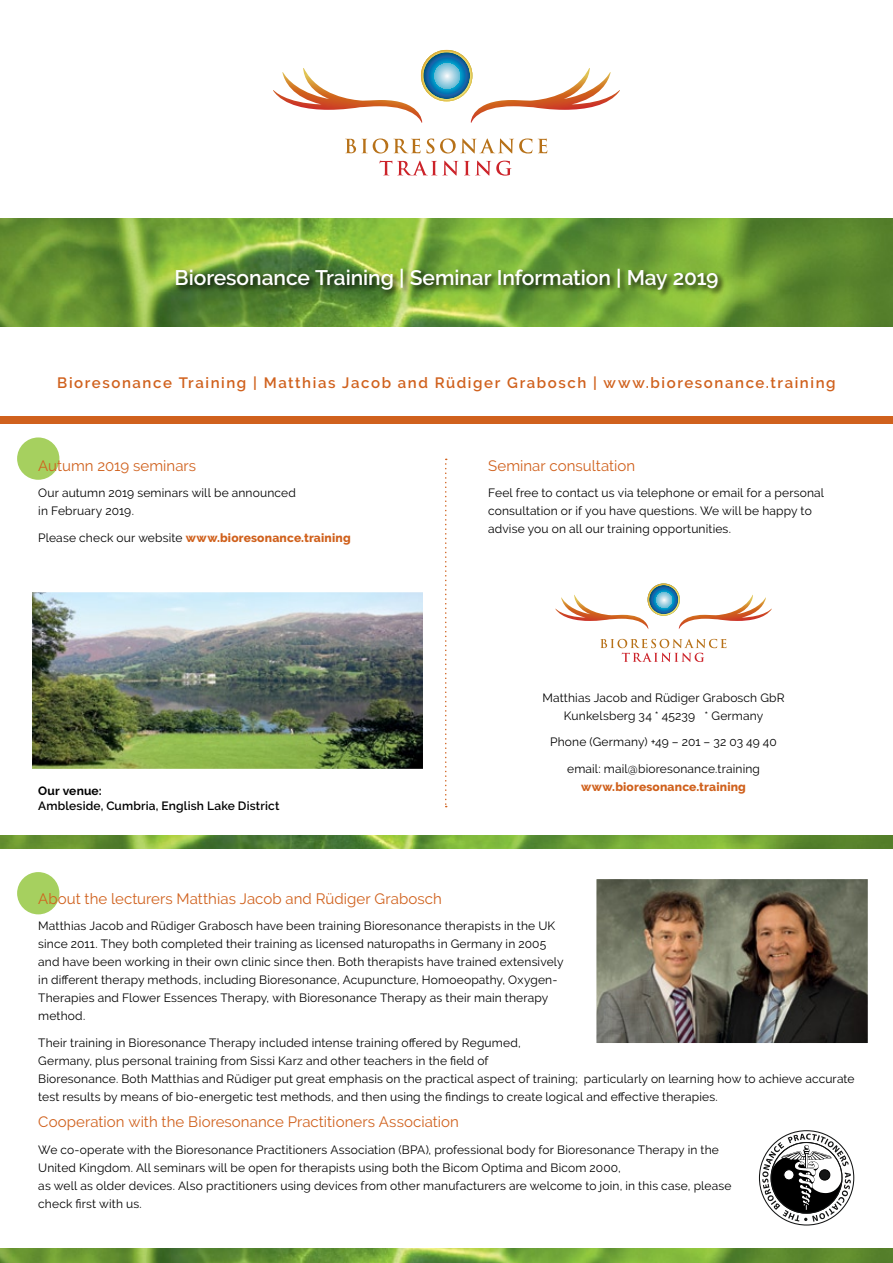
<style>
.page{position:relative;width:893px;height:1263px;background:#fff}
.page>*{position:absolute;margin:0;border:0;box-sizing:border-box;transform-origin:0 0}
.t1{font:600 21px "Raleway";letter-spacing:-.005em;color:#fff}
.t2{font:15px "Raleway";letter-spacing:.005em;color:#d0611d}
.t3{font:600 15px "Raleway";letter-spacing:.105em;color:#d0611d}
.t4{font:12px/18px "Raleway";letter-spacing:.015em;color:#000}
.t5{font:800 12px "Raleway";letter-spacing:.015em;color:#d0611d}
.t6{font:600 12px "Raleway";letter-spacing:.015em;color:#000}
.t7{font:700 12px "Raleway";letter-spacing:.015em;color:#000}
.s1{font-weight:400;color:#000}
</style>
<div class="page">
<svg style="left:345px;top:139px;width:11px;height:14px"></svg>
<svg style="left:362px;top:138px;width:58px;height:15px"></svg>
<svg style="left:426px;top:138px;width:8px;height:15px"></svg>
<svg style="left:440px;top:138px;width:92px;height:15px"></svg>
<svg style="left:538px;top:139px;width:9px;height:14px"></svg>
<svg style="left:379px;top:161px;width:79px;height:15px"></svg>
<svg style="left:464px;top:161px;width:47px;height:15px"></svg>
<svg style="left:273px;top:50px;width:347px;height:73px"></svg>
<img style="left:0;top:218px;width:893px;height:108px">
<div style="left:0;top:416px;width:893px;height:7px;background:#d0611d"></div>
<div style="left:173px;top:266px;width:553px;height:32px;background:#000;opacity:.75"></div>
<img style="left:0;top:836px;width:893px;height:12px">
<div style="left:17px;top:437px;width:42px;height:43px;background:#a6d05f;border-radius:50%"></div>
<svg style="left:445px;top:459px;width:2px;height:348px"></svg>
<svg style="left:600px;top:639px;width:126px;height:23px"></svg>
<svg style="left:555px;top:583px;width:217px;height:46px"></svg>
<div style="left:17px;top:872px;width:42px;height:42px;background:#a6d05f;border-radius:50%"></div>
<img style="left:0;top:1248px;width:893px;height:15px">
<img style="left:597px;top:880px;width:270px;height:162px">
<div style="left:594px;top:877px;width:276px;height:168px;border:2px solid #fff"></div>
<svg style="left:759px;top:1130px;width:95px;height:95px"></svg>
<img style="left:33px;top:593px;width:389px;height:175px">
<div style="left:30px;top:590px;width:395px;height:181px;border:2px solid #fff"></div>
<h1 class="t1" style="left:174px;top:265px;width:545px">Bioresonance Training | Seminar Information | May 2019</h1>
<p class="t3" style="left:57px;top:374px;width:780px">Bioresonance Training | Matthias Jacob and Rüdiger Grabosch | www.bioresonance.training</p>
<p class="t2" style="left:38px;top:457px;width:159px">Autumn 2019 seminars</p>
<p class="t4" style="left:38px;top:484px;width:259px">Our autumn 2019 seminars will be announced in February 2019.</p>
<p class="t5" style="left:38px;top:531px;width:314px"><span class="s1">Please check our website</span> www.bioresonance.training</p>
<p class="t7" style="left:38px;top:784px;width:65px">Our venue:</p>
<p class="t6" style="left:38px;top:799px;width:243px">Ambleside, Cumbria, English Lake District</p>
<p class="t2" style="left:488px;top:457px;width:149px">Seminar consultation</p>
<p class="t4" style="left:488px;top:484px;width:337px">Feel free to contact us via telephone or email for a personal consultation or if you have questions. We will be happy to advise you on all our training opportunities.</p>
<p class="t4" style="left:542px;top:688px;width:244px;text-align:center">Matthias Jacob and Rüdiger Grabosch GbR<br>Kunkelsberg 34 * 45239 * Germany</p>
<p class="t4" style="left:550px;top:733px;width:228px">Phone (Germany) +49 – 201 – 32 03 49 40</p>
<p class="t4" style="left:567px;top:759px;width:194px">email: mail@bioresonance.training</p>
<p class="t5" style="left:581px;top:780px;width:166px">www.bioresonance.training</p>
<p class="t2" style="left:38px;top:890px;width:405px">About the lecturers Matthias Jacob and Rüdiger Grabosch</p>
<p class="t4" style="left:38px;top:917px;width:527px">Matthias Jacob and Rüdiger Grabosch have been training Bioresonance therapists in the UK since 2011. They both completed their training as licensed naturopaths in Germany in 2005 and have been working in their own clinic since then. Both therapists have trained extensively in different therapy methods, including Bioresonance, Acupuncture, Homoeopathy, Oxygen-Therapies and Flower Essences Therapy, with Bioresonance Therapy as their main therapy method.</p>
<p class="t4" style="left:38px;top:1034px;width:818px">Their training in Bioresonance Therapy included intense training offered by Regumed,<br>Germany, plus personal training from Sissi Karz and other teachers in the field of<br>Bioresonance. Both Matthias and Rüdiger put great emphasis on the practical aspect of training; particularly on learning how to achieve accurate test results by means of bio-energetic test methods, and then using the findings to create logical and effective therapies.</p>
<p class="t2" style="left:38px;top:1113px;width:422px">Cooperation with the Bioresonance Practitioners Association</p>
<p class="t4" style="left:38px;top:1141px;width:695px">We co-operate with the Bioresonance Practitioners Association (BPA), professional body for Bioresonance Therapy in the United Kingdom. All seminars will be open for therapists using both the Bicom Optima and Bicom 2000,<br>as well as older devices. Also practitioners using devices from other manufacturers are welcome to join, in this case, please check first with us.</p>
</div>
